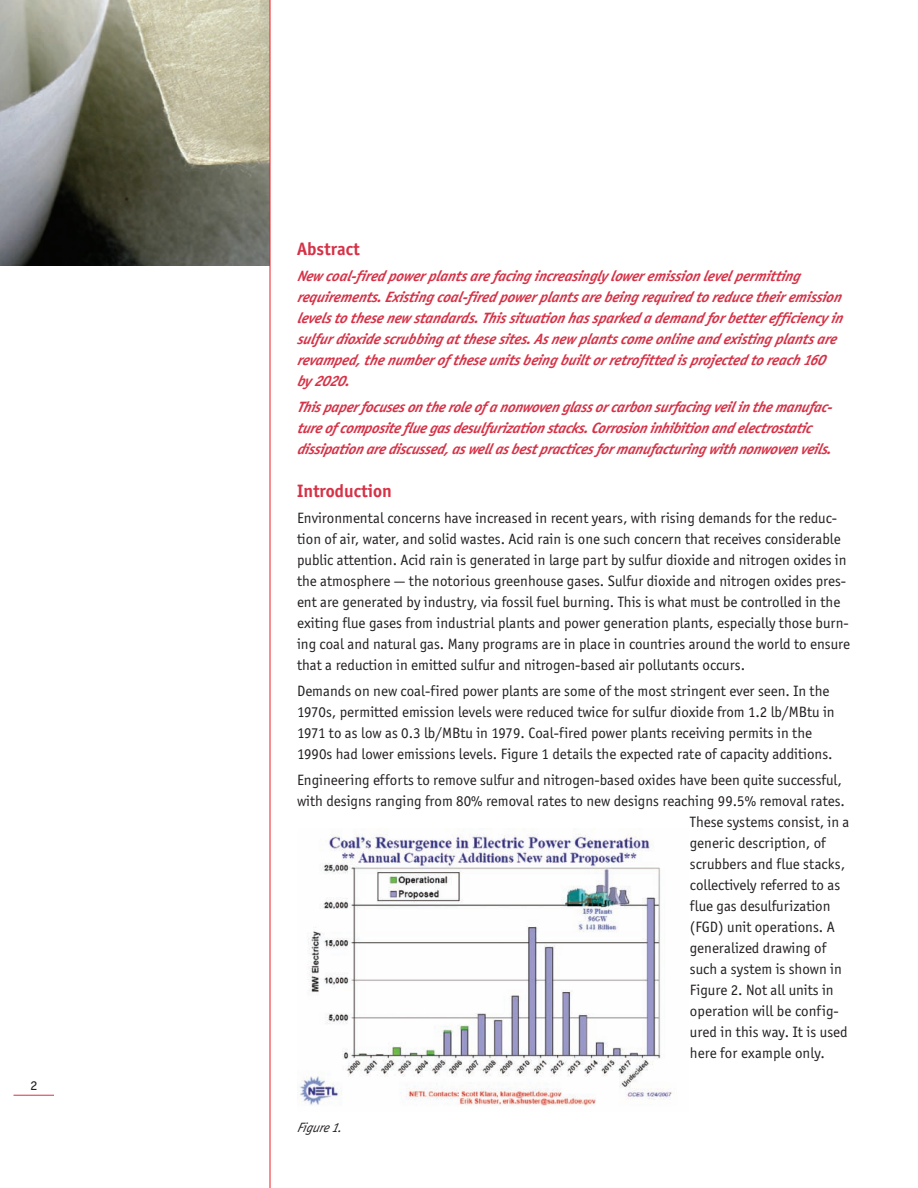
<style>
.page{position:relative;width:918px;height:1188px;background:#fff}
.page>*{position:absolute;margin:0;border:0;box-sizing:border-box;transform-origin:0 0}
.t1{font:700 18px "Officina San ITC";color:#d63247}
.t2{font:15px/21px "Officina San ITC";color:#231f20}
.t3{font:italic 700 15px/21px "Officina San ITC";letter-spacing:-.015em;color:#d63247}
.t4{font:15px "Officina San ITC Book SC";color:#231f20}
.t5{font:italic 13.5px "Officina San ITC";letter-spacing:-.005em;color:#231f20}
</style>
<div class="page">
<img style="left:0;top:0;width:270px;height:266px">
<hr style="left:270px;top:0;width:1px;height:1188px;background:#ee1e24">
<hr style="left:14px;top:1095px;width:40px;height:1px;background:#d63247">
<img style="left:299px;top:829px;width:373px;height:277px">
<p class="t4" style="left:30px;top:1080px;width:9px">2</p>
<p class="t1" style="left:297px;top:242px;width:64px">Abstract</p>
<p class="t3" style="left:297px;top:266px;width:550px">New coal-fired p ower p lantsare facing increasingly lower emission level p ermitting requirements.Existing coal-fired p ower p lantsare being required to reduce their emission levelsto these new standards.Thissituation hassp arked a demand for better efficiency in sulfur dioxide scrubbing at these sites.Asnew p lantscome online and existing p lantsare revamp ed, the number of these unitsbeing built or retrofitted isp rojected to reach 160<br>by 2020.</p>
<p class="t3" style="left:297px;top:398px;width:539px">Thisp ap er focuseson the role of a nonwoven glassor carbon surfacing veil in the manufac&shy;ture of comp osite flue gasdesulfurization stacks.Corrosion inhibition and electrostatic dissip ation are discussed, aswell asbest p racticesfor manufacturing with nonwoven veils.</p>
<p class="t1" style="left:297px;top:484px;width:96px">Introduction</p>
<p class="t2" style="left:297px;top:508px;width:555px">Environmental concerns have increased in recent years, with rising demands for the reduc&shy;tion of air, water, and solid wastes. Acid rain is one such concern that receives considerable public attention. Acid rain is generated in large part by sulfur dioxide and nitrogen oxides in the atmosphere — the notorious greenhouse gases. Sulfur dioxide and nitrogen oxides pres&shy;ent are generated by industry, via fossil fuel burning. This is what must be controlled in the exiting flue gases from industrial plants and power generation plants, especially those burn&shy;ing coal and natural gas. Many programs are in place in countries around the world to ensure that a reduction in emitted sulfur and nitrogen-based air pollutants occurs.</p>
<p class="t2" style="left:297px;top:682px;width:539px">Demands on new coal-fired power plants are some of the most stringent ever seen. In the 1970s, permitted emission levels were reduced twice for sulfur dioxide from 1.2 lb/MBtu in 1971 to as low as 0.3 lb/MBtu in 1979. Coal-fired power plants receiving permits in the 1990s had lower emissions levels. Figure 1 details the expected rate of capacity additions.</p>
<p class="t2" style="left:297px;top:771px;width:546px">Engineering efforts to remove sulfur and nitrogen-based oxides have been quite successful,</p>
<p class="t2" style="left:297px;top:792px;width:550px">with designs ranging from 80% removal rates to new designs reaching 99.5% removal rates.</p>
<p class="t2" style="left:690px;top:813px;width:161px">These systems consist, in a</p>
<p class="t2" style="left:690px;top:834px;width:137px">generic description, of</p>
<p class="t2" style="left:690px;top:855px;width:157px">scrubbers and flue stacks,</p>
<p class="t2" style="left:690px;top:876px;width:152px">collectively referred to as</p>
<p class="t2" style="left:690px;top:897px;width:142px">flue gas desulfurization</p>
<p class="t2" style="left:690px;top:918px;width:146px">(FGD) unit operations. A</p>
<p class="t2" style="left:690px;top:939px;width:138px">generalized drawing of</p>
<p class="t2" style="left:690px;top:960px;width:153px">such a system is shown in</p>
<p class="t2" style="left:690px;top:981px;width:145px">Figure 2. Not all units in</p>
<p class="t2" style="left:690px;top:1002px;width:150px">operation will be config-</p>
<p class="t2" style="left:690px;top:1023px;width:159px">ured in this way. It is used</p>
<p class="t2" style="left:690px;top:1044px;width:137px">here for example only.</p>
<p class="t5" style="left:297px;top:1122px;width:49px">Figure1.</p>
</div>
